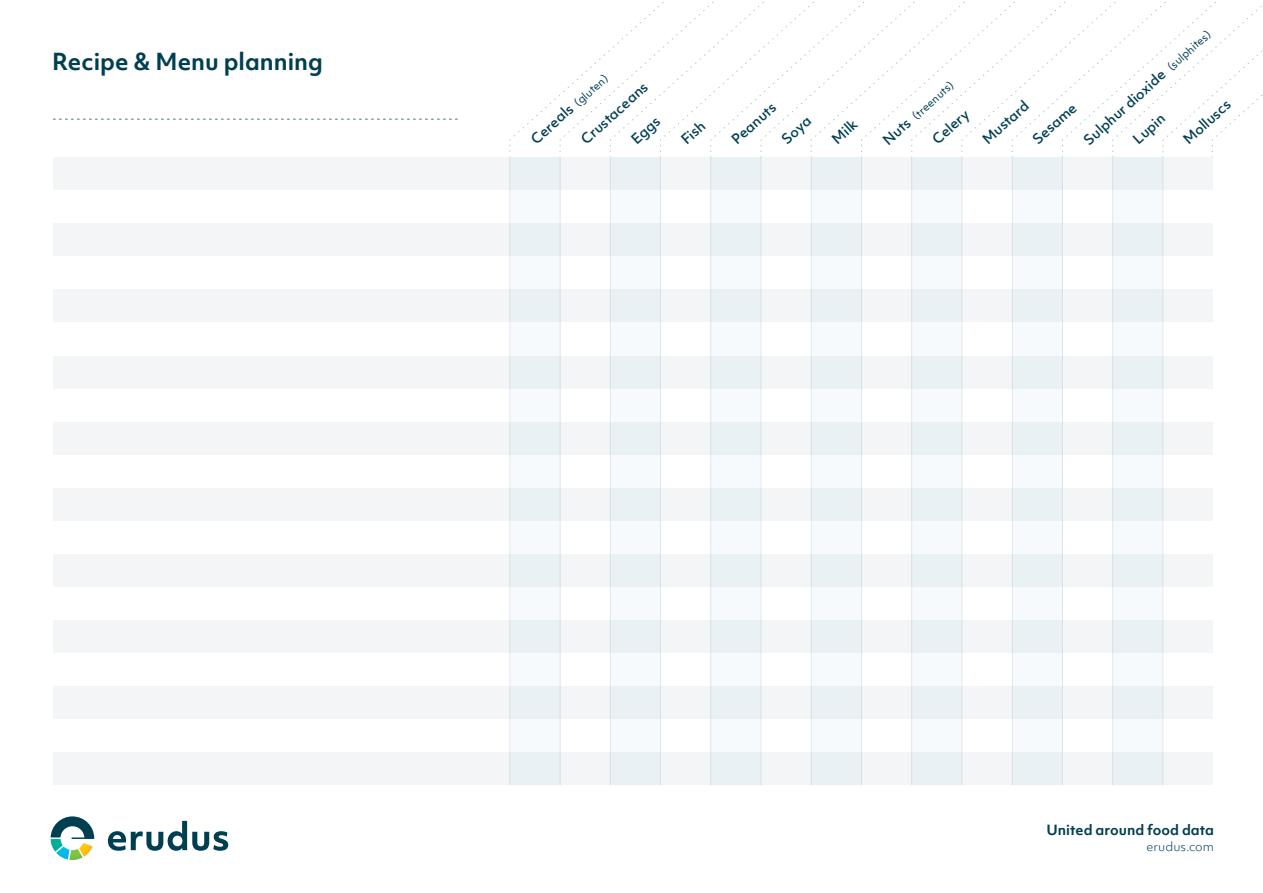
<style>
.page{position:relative;width:1263px;height:893px;background:#fff}
.page>*{position:absolute;margin:0;border:0;box-sizing:border-box;transform-origin:0 0}
.t1{font:700 22.5px "Objektiv Mk 1";color:#003f52}
.t2{font:500 13.5px "Objektiv Mk 1";color:#003f52}
.t3{font:700 13.5px "Objektiv Mk 1";color:#003f52}
.t4{font:300 12px "Objektiv Mk 1";color:#003f52}
.t5{font:10.5px "Objektiv Mk 1";color:#003f52}
.s1{font-weight:500;font-size:13.5px}
.s2{font-weight:400;font-size:10.5px}
</style>
<div class="page">
<div style="left:1112px;top:157px;width:50px;height:628px;background:#f6fafd"></div>
<div style="left:510px;top:157px;width:50px;height:628px;background:#f6fafd"></div>
<div style="left:610px;top:157px;width:51px;height:628px;background:#f6fafd"></div>
<div style="left:711px;top:157px;width:50px;height:628px;background:#f6fafd"></div>
<div style="left:811px;top:157px;width:50px;height:628px;background:#f6fafd"></div>
<div style="left:911px;top:157px;width:51px;height:628px;background:#f6fafd"></div>
<div style="left:1012px;top:157px;width:50px;height:628px;background:#f6fafd"></div>
<div style="left:54px;top:157px;width:1159px;height:33px;background:#f3f5f6"></div>
<div style="left:54px;top:223px;width:1159px;height:33px;background:#f3f5f6"></div>
<div style="left:54px;top:290px;width:1159px;height:32px;background:#f3f5f6"></div>
<div style="left:54px;top:356px;width:1159px;height:32px;background:#f3f5f6"></div>
<div style="left:54px;top:422px;width:1159px;height:33px;background:#f3f5f6"></div>
<div style="left:54px;top:488px;width:1159px;height:33px;background:#f3f5f6"></div>
<div style="left:54px;top:554px;width:1159px;height:33px;background:#f3f5f6"></div>
<div style="left:54px;top:620px;width:1159px;height:33px;background:#f3f5f6"></div>
<div style="left:54px;top:686px;width:1159px;height:33px;background:#f3f5f6"></div>
<div style="left:54px;top:753px;width:1159px;height:32px;background:#f3f5f6"></div>
<hr style="left:1162px;top:157px;width:1px;height:628px;background:#003f52">
<hr style="left:1112px;top:157px;width:1px;height:628px;background:#003f52">
<hr style="left:1062px;top:157px;width:1px;height:628px;background:#003f52">
<hr style="left:1012px;top:157px;width:1px;height:628px;background:#003f52">
<hr style="left:962px;top:157px;width:1px;height:628px;background:#003f52">
<hr style="left:911px;top:157px;width:1px;height:628px;background:#003f52">
<hr style="left:861px;top:157px;width:1px;height:628px;background:#003f52">
<hr style="left:811px;top:157px;width:1px;height:628px;background:#003f52">
<hr style="left:761px;top:157px;width:1px;height:628px;background:#003f52">
<hr style="left:710px;top:157px;width:1px;height:628px;background:#003f52">
<hr style="left:660px;top:157px;width:1px;height:628px;background:#003f52">
<hr style="left:610px;top:157px;width:1px;height:628px;background:#003f52">
<hr style="left:560px;top:157px;width:1px;height:628px;background:#003f52">
<hr style="left:509px;top:157px;width:1px;height:628px;background:#003f52">
<svg style="left:54px;top:118px;width:404px;height:2px"></svg>
<svg style="left:509px;top:1px;width:754px;height:156px"></svg>
<svg style="left:51px;top:816px;width:43px;height:44px"></svg>
<svg style="left:108px;top:821px;width:120px;height:30px"></svg>
<h1 class="t1" style="left:52px;top:45px;width:272px">Recipe &amp; Menu planning</h1>
<p class="t5" style="left:529px;top:136px;width:99px;rotate:-42deg"><span class="s1">Cereals</span> (gluten)</p>
<p class="t2" style="left:577px;top:134px;width:85px;rotate:-42deg">Crustaceans</p>
<p class="t2" style="left:627px;top:134px;width:35px;rotate:-42deg">Eggs</p>
<p class="t2" style="left:677px;top:134px;width:28px;rotate:-42deg">Fish</p>
<p class="t2" style="left:727px;top:134px;width:56px;rotate:-42deg">Peanuts</p>
<p class="t2" style="left:778px;top:134px;width:35px;rotate:-42deg">Soya</p>
<p class="t2" style="left:828px;top:134px;width:30px;rotate:-42deg">Milk</p>
<p class="t2" style="left:1079px;top:135px;width:166px;rotate:-42deg">Sulphur dioxide <span class="s2">(sulphites)</span></p>
<p class="t5" style="left:881px;top:137px;width:90px;rotate:-42deg"><span class="s1">Nuts</span> (treenuts)</p>
<p class="t2" style="left:928px;top:134px;width:45px;rotate:-42deg">Celery</p>
<p class="t2" style="left:978px;top:134px;width:58px;rotate:-42deg">Mustard</p>
<p class="t2" style="left:1028px;top:134px;width:55px;rotate:-42deg">Sesame</p>
<p class="t2" style="left:1179px;top:134px;width:60px;rotate:-42deg">Molluscs</p>
<p class="t2" style="left:1129px;top:134px;width:39px;rotate:-42deg">Lupin</p>
<p class="t3" style="left:1046px;top:820px;width:169px">United around food data</p>
<p class="t4" style="left:1146px;top:839px;width:69px">erudus.com</p>
</div>
